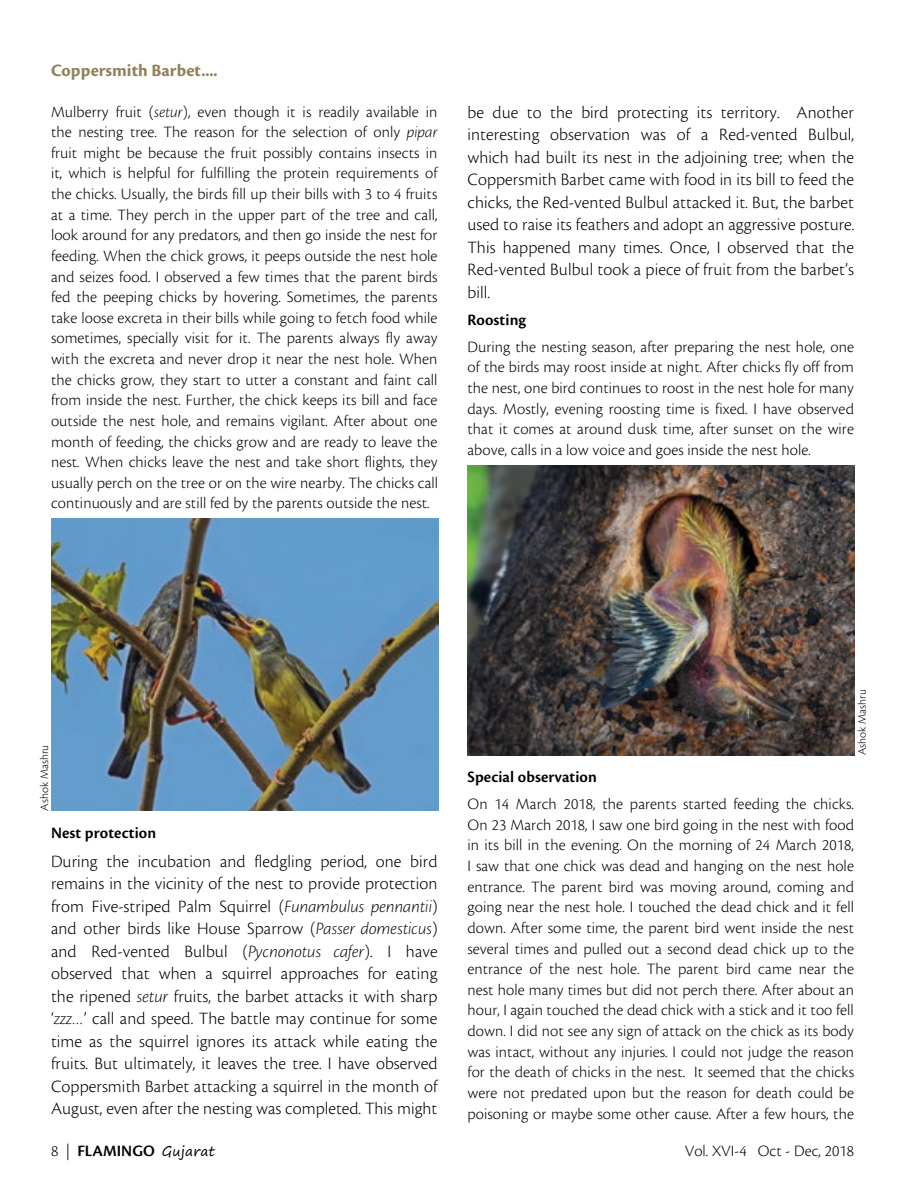
<style>
.page{position:relative;width:918px;height:1188px;background:#fff}
.page>*{position:absolute;margin:0;border:0;box-sizing:border-box;transform-origin:0 0}
.t1{font:300 18px/22.5px "Cronos Pro";letter-spacing:.005em;color:#000;text-align:justify}
.t2{font:700 18px "Cronos Pro";letter-spacing:.005em;color:#92815a}
.t3{font:300 16.5px/20.7px "Cronos Pro";letter-spacing:.005em;color:#000;text-align:justify}
.t4{font:600 16.5px "Cronos Pro";letter-spacing:.005em;color:#000}
.t5{font:300 12px "Cronos Pro";letter-spacing:.005em;color:#000}
.s1{font-family:"Cronos Pro Lt Disp It";font-weight:400}
.s2{font-weight:300}
.s3{font-family:"Segoe Print";font-weight:400;font-size:13.5px}
</style>
<div class="page">
<img style="left:51px;top:519px;width:388px;height:292px">
<img style="left:468px;top:465px;width:386px;height:290px">
<p class="t2" style="left:51px;top:60px;width:168px">Coppersmith Barbet....</p>
<p class="t3" style="left:51px;top:101px;width:389px">Mulberry fruit (<span class="s1">setur</span>), even though it is readily available in the nesting tree. The reason for the selection of only <span class="s1">pipar </span>fruit might be because the fruit possibly contains insects in it, which is helpful for fulfilling the protein requirements of the chicks. Usually, the birds fill up their bills with 3 to 4 fruits at a time. They perch in the upper part of the tree and call, look around for any predators, and then go inside the nest for feeding. When the chick grows, it peeps outside the nest hole and seizes food. I observed a few times that the parent birds fed the peeping chicks by hovering. Sometimes, the parents take loose excreta in their bills while going to fetch food while sometimes, specially visit for it. The parents always fly away with the excreta and never drop it near the nest hole. When the chicks grow, they start to utter a constant and faint call from inside the nest. Further, the chick keeps its bill and face outside the nest hole, and remains vigilant. After about one month of feeding, the chicks grow and are ready to leave the nest. When chicks leave the nest and take short flights, they usually perch on the tree or on the wire nearby. The chicks call continuously and are still fed by the parents outside the nest.</p>
<p class="t1" style="left:468px;top:101px;width:388px">be due to the bird protecting its territory. Another interesting observation was of a Red-vented Bulbul, which had built its nest in the adjoining tree; when the Coppersmith Barbet came with food in its bill to feed the chicks, the Red-vented Bulbul attacked it. But, the barbet used to raise its feathers and adopt an aggressive posture.<br>This happened many times. Once, I observed that the Red-vented Bulbul took a piece of fruit from the barbet’s bill.</p>
<p class="t4" style="left:468px;top:310px;width:60px">Roosting</p>
<p class="t3" style="left:468px;top:336px;width:388px">During the nesting season, after preparing the nest hole, one of the birds may roost inside at night. After chicks fly off from the nest, one bird continues to roost in the nest hole for many days. Mostly, evening roosting time is fixed. I have observed that it comes at around dusk time, after sunset on the wire above, calls in a low voice and goes inside the nest hole.</p>
<p class="t5" style="left:37px;top:811px;width:68px;rotate:-90deg">Ashok Mashru</p>
<p class="t4" style="left:51px;top:823px;width:107px">Nest protection</p>
<p class="t1" style="left:51px;top:850px;width:388px">During the incubation and fledgling period, one bird remains in the vicinity of the nest to provide protection from Five-striped Palm Squirrel (<span class="s1">Funambulus pennantii</span>) and other birds like House Sparrow (<span class="s1">Passer domesticus</span>) and Red-vented Bulbul (<span class="s1">Pycnonotus cafer</span>). I have observed that when a squirrel approaches for eating the ripened <span class="s1">setur</span> fruits, the barbet attacks it with sharp ‘<span class="s1">zzz…</span>’ call and speed. The battle may continue for some time as the squirrel ignores its attack while eating the fruits. But ultimately, it leaves the tree. I have observed Coppersmith Barbet attacking a squirrel in the month of August, even after the nesting was completed. This might</p>
<p class="t5" style="left:855px;top:755px;width:68px;rotate:-90deg">Ashok Mashru</p>
<p class="t4" style="left:468px;top:768px;width:131px">Special observation</p>
<p class="t3" style="left:468px;top:794px;width:388px">On 14 March 2018, the parents started feeding the chicks.<br>On 23 March 2018, I saw one bird going in the nest with food in its bill in the evening. On the morning of 24 March 2018, I saw that one chick was dead and hanging on the nest hole entrance. The parent bird was moving around, coming and going near the nest hole. I touched the dead chick and it fell down. After some time, the parent bird went inside the nest several times and pulled out a second dead chick up to the entrance of the nest hole. The parent bird came near the nest hole many times but did not perch there. After about an hour, I again touched the dead chick with a stick and it too fell down. I did not see any sign of attack on the chick as its body was intact, without any injuries. I could not judge the reason for the death of chicks in the nest. It seemed that the chicks were not predated upon but the reason for death could be poisoning or maybe some other cause. After a few hours, the</p>
<p class="t4" style="left:51px;top:1141px;width:165px"><span class="s2">8 |</span> FLAMINGO <span class="s3">Gujarat</span></p>
<p class="t3" style="left:685px;top:1140px;width:171px">Vol. XVI-4 Oct - Dec, 2018</p>
</div>
